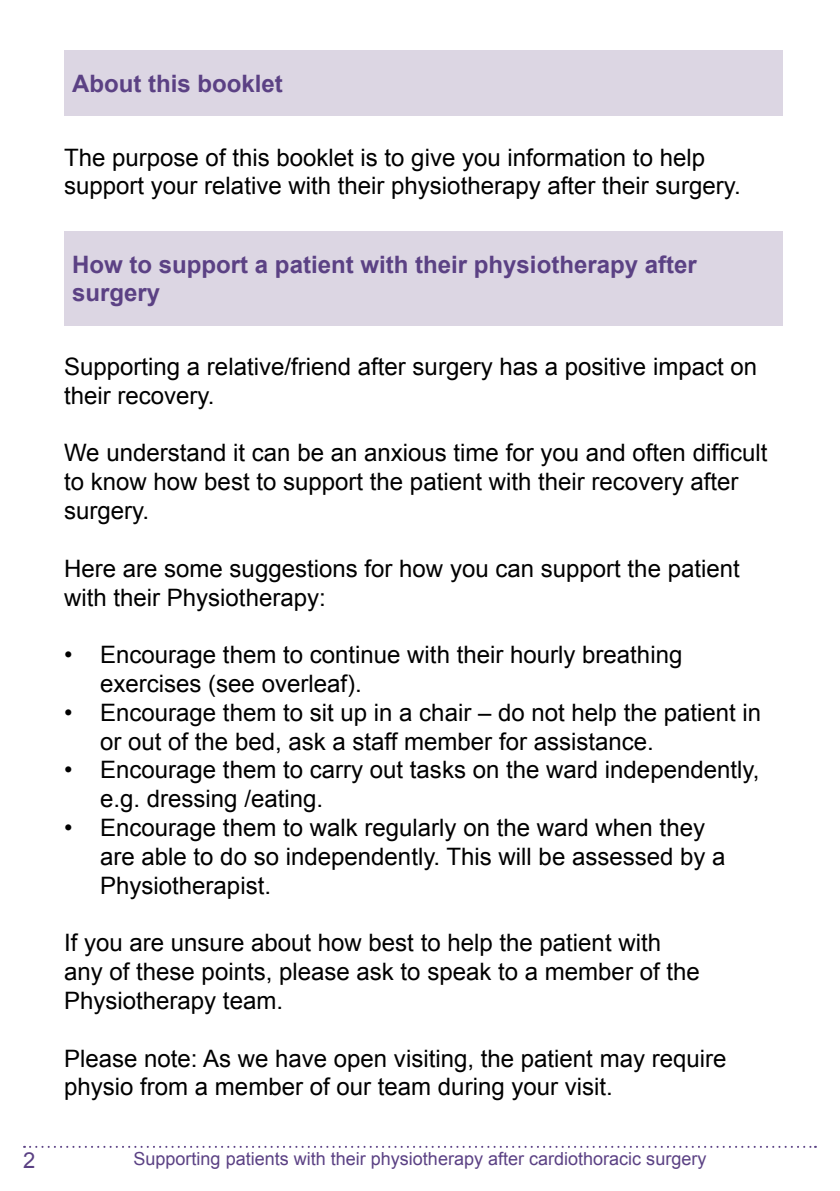
<style>
.page{position:relative;width:840px;height:1191px;background:#fff}
.page>*{position:absolute;margin:0;border:0;box-sizing:border-box;transform-origin:0 0}
.t1{font:24px/28.8px "Arial";color:#000}
.t2{font:700 24px/28.8px "Arial";color:#5b4184}
.t3{font:22px "Arial";color:#5b4184}
.t4{font:18px "Arial";color:#5b4184}
</style>
<div class="page">
<svg style="left:24px;top:1145px;width:791px;height:2px"></svg>
<div style="left:64px;top:50px;width:718px;height:66px;background:#dcd6e3"></div>
<div style="left:64px;top:231px;width:718px;height:94px;background:#dcd6e3"></div>
<p class="t3" style="left:23px;top:1145px;width:14px">2</p>
<p class="t2" style="left:72px;top:70px;width:212px">About this booklet</p>
<p class="t1" style="left:64px;top:143px;width:677px">The purpose of this booklet is to give you information to help support your relative with their physiotherapy after their surgery.</p>
<p class="t2" style="left:72px;top:250px;width:626px">How to support a patient with their physiotherapy after surgery</p>
<p class="t1" style="left:64px;top:352px;width:694px">Supporting a relative/friend after surgery has a positive impact on their recovery.</p>
<p class="t1" style="left:64px;top:439px;width:704px">We understand it can be an anxious time for you and often difficult to know how best to support the patient with their recovery after surgery.</p>
<p class="t1" style="left:64px;top:554px;width:676px">Here are some suggestions for how you can support the patient with their Physiotherapy:</p>
<p class="t1" style="left:100px;top:640px;width:583px;text-indent:-36px">• Encourage them to continue with their hourly breathing exercises (see overleaf).</p>
<p class="t1" style="left:100px;top:698px;width:662px;text-indent:-36px">• Encourage them to sit up in a chair – do not help the patient in or out of the bed, ask a staff member for assistance.</p>
<p class="t1" style="left:100px;top:756px;width:660px;text-indent:-36px">• Encourage them to carry out tasks on the ward independently, e.g. dressing /eating.</p>
<p class="t1" style="left:100px;top:813px;width:626px;text-indent:-36px">• Encourage them to walk regularly on the ward when they are able to do so independently. This will be assessed by a<br>Physiotherapist.</p>
<p class="t1" style="left:64px;top:928px;width:637px">If you are unsure about how best to help the patient with any of these points, please ask to speak to a member of the<br>Physiotherapy team.</p>
<p class="t1" style="left:64px;top:1044px;width:663px">Please note: As we have open visiting, the patient may require physio from a member of our team during your visit.</p>
<p class="t4" style="left:133px;top:1146px;width:574px">Supporting patients with their physiotherapy after cardiothoracic surgery</p>
</div>
